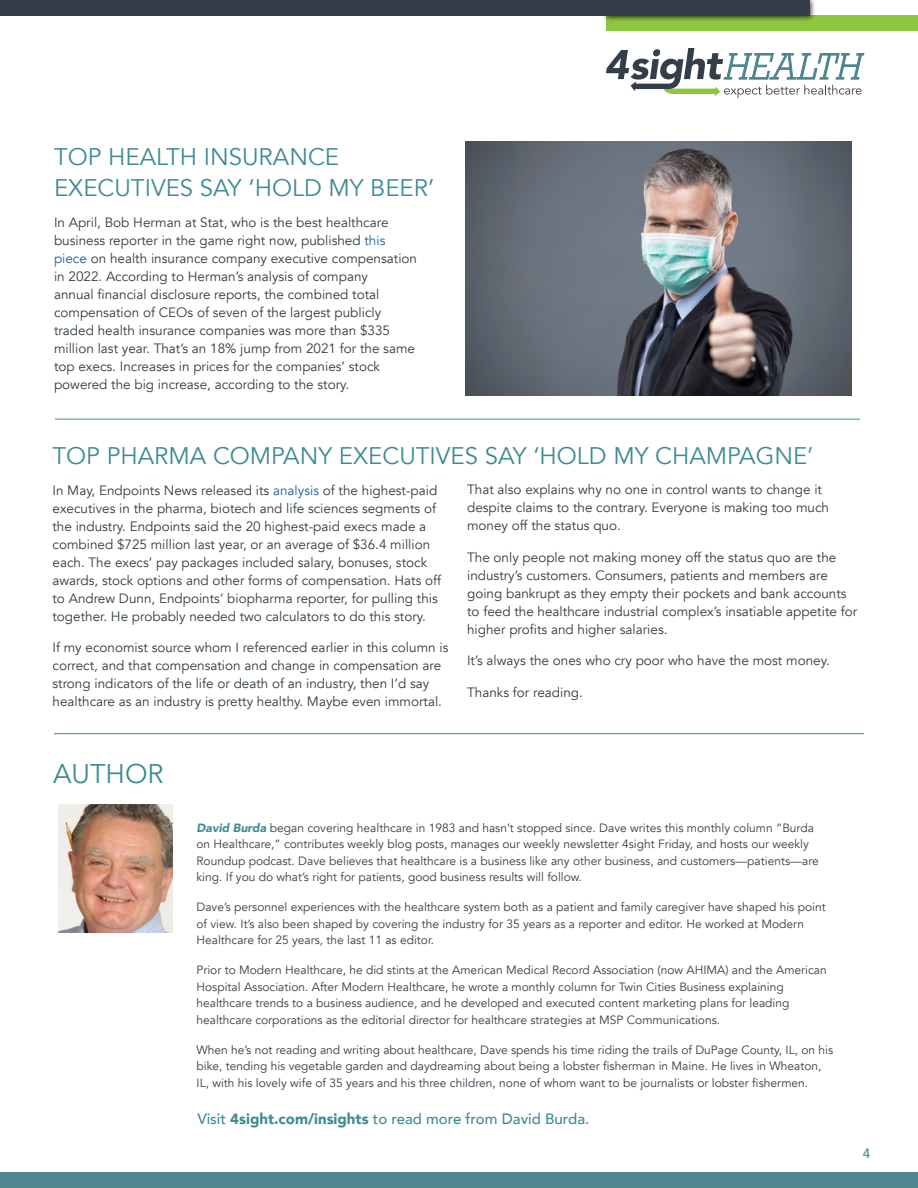
<style>
.page{position:relative;width:918px;height:1188px;background:#fff}
.page>*{position:absolute;margin:0;border:0;box-sizing:border-box;transform-origin:0 0}
.t1{font:27px "Avenir";color:#3e8b94}
.t2{font:24px/31.5px "Avenir";color:#3e8b94}
.t3{font:500 15px "Avenir";color:#3e8b94}
.t4{font:13.5px/18px "Avenir";color:#303c42}
.t5{font:500 13.5px "Avenir";color:#3e8b94}
.t6{font:12px/16.5px "Avenir";color:#333e48}
.s1{color:#215e9e}
.s2{font-weight:900;font-style:italic;color:#3e8b94}
.s3{font-weight:900}
</style>
<div class="page">
<svg style="left:606px;top:48px;width:258px;height:50px"></svg>
<div style="left:606px;top:16px;width:312px;height:15px;background:#8dc63f"></div>
<div style="left:602px;top:0;width:214px;height:22px;background:#000;opacity:.75"></div>
<div style="left:0;top:0;width:810px;height:16px;background:#333e48"></div>
<div style="left:0;top:1172px;width:918px;height:16px;background:#4e868e"></div>
<img style="left:58px;top:805px;width:114px;height:128px">
<hr style="left:54px;top:733px;width:810px;height:1px;background:#3e8b94">
<hr style="left:55px;top:419px;width:805px;height:1px;background:#3e8b94">
<img style="left:465px;top:141px;width:387px;height:255px">
<h2 class="t2" style="left:54px;top:141px;width:382px">TOP HEALTH INSURANCE<br>EXECUTIVES SAY ‘HOLD MY BEER’</h2>
<p class="t4" style="left:54px;top:214px;width:365px">In April, Bob Herman at Stat, who is the best healthcare business reporter in the game right now, published <span class="s1">this piece</span> on health insurance company executive compensation in 2022. According to Herman’s analysis of company<br>annual financial disclosure reports, the combined total compensation of CEOs of seven of the largest publicly traded health insurance companies was more than $335 million last year. That’s an 18% jump from 2021 for the same top execs. Increases in prices for the companies’ stock powered the big increase, according to the story.</p>
<h2 class="t2" style="left:52px;top:441px;width:763px">TOP PHARMA COMPANY EXECUTIVES SAY ‘HOLD MY CHAMPAGNE’</h2>
<p class="t4" style="left:52px;top:481px;width:390px">In May, Endpoints News released its <span class="s1">analysis</span> of the highest-paid executives in the pharma, biotech and life sciences segments of the industry. Endpoints said the 20 highest-paid execs made a combined $725 million last year, or an average of $36.4 million each. The execs’ pay packages included salary, bonuses, stock awards, stock options and other forms of compensation. Hats off to Andrew Dunn, Endpoints’ biopharma reporter, for pulling this together. He probably needed two calculators to do this story.</p>
<p class="t4" style="left:52px;top:639px;width:397px">If my economist source whom I referenced earlier in this column is correct, and that compensation and change in compensation are strong indicators of the life or death of an industry, then I’d say healthcare as an industry is pretty healthy. Maybe even immortal.</p>
<p class="t4" style="left:467px;top:481px;width:364px">That also explains why no one in control wants to change it despite claims to the contrary. Everyone is making too much money off the status quo.</p>
<p class="t4" style="left:467px;top:548px;width:392px">The only people not making money off the status quo are the industry’s customers. Consumers, patients and members are going bankrupt as they empty their pockets and bank accounts to feed the healthcare industrial complex’s insatiable appetite for higher profits and higher salaries.</p>
<p class="t4" style="left:467px;top:652px;width:364px">It’s always the ones who cry poor who have the most money.</p>
<p class="t4" style="left:467px;top:683px;width:117px">Thanks for reading.</p>
<h1 class="t1" style="left:53px;top:758px;width:112px">AUTHOR</h1>
<p class="t6" style="left:196px;top:819px;width:624px"><span class="s2">David Burda</span> began covering healthcare in 1983 and hasn’t stopped since. Dave writes this monthly column “Burda on Healthcare,” contributes weekly blog posts, manages our weekly newsletter 4sight Friday, and hosts our weekly Roundup podcast. Dave believes that healthcare is a business like any other business, and customers—patients—are king. If you do what’s right for patients, good business results will follow.</p>
<p class="t6" style="left:196px;top:899px;width:631px">Dave’s personnel experiences with the healthcare system both as a patient and family caregiver have shaped his point of view. It’s also been shaped by covering the industry for 35 years as a reporter and editor. He worked at Modern<br>Healthcare for 25 years, the last 11 as editor.</p>
<p class="t6" style="left:196px;top:962px;width:632px">Prior to Modern Healthcare, he did stints at the American Medical Record Association (now AHIMA) and the American Hospital Association. After Modern Healthcare, he wrote a monthly column for Twin Cities Business explaining healthcare trends to a business audience, and he developed and executed content marketing plans for leading healthcare corporations as the editorial director for healthcare strategies at MSP Communications.</p>
<p class="t6" style="left:196px;top:1041px;width:638px">When he’s not reading and writing about healthcare, Dave spends his time riding the trails of DuPage County, IL, on his bike, tending his vegetable garden and daydreaming about being a lobster fisherman in Maine. He lives in Wheaton,<br>IL, with his lovely wife of 35 years and his three children, none of whom want to be journalists or lobster fishermen.</p>
<p class="t3" style="left:198px;top:1105px;width:393px">Visit <span class="s3">4sight.com/insights</span> to read more from David Burda.</p>
<p class="t5" style="left:863px;top:1142px;width:9px">4</p>
</div>
